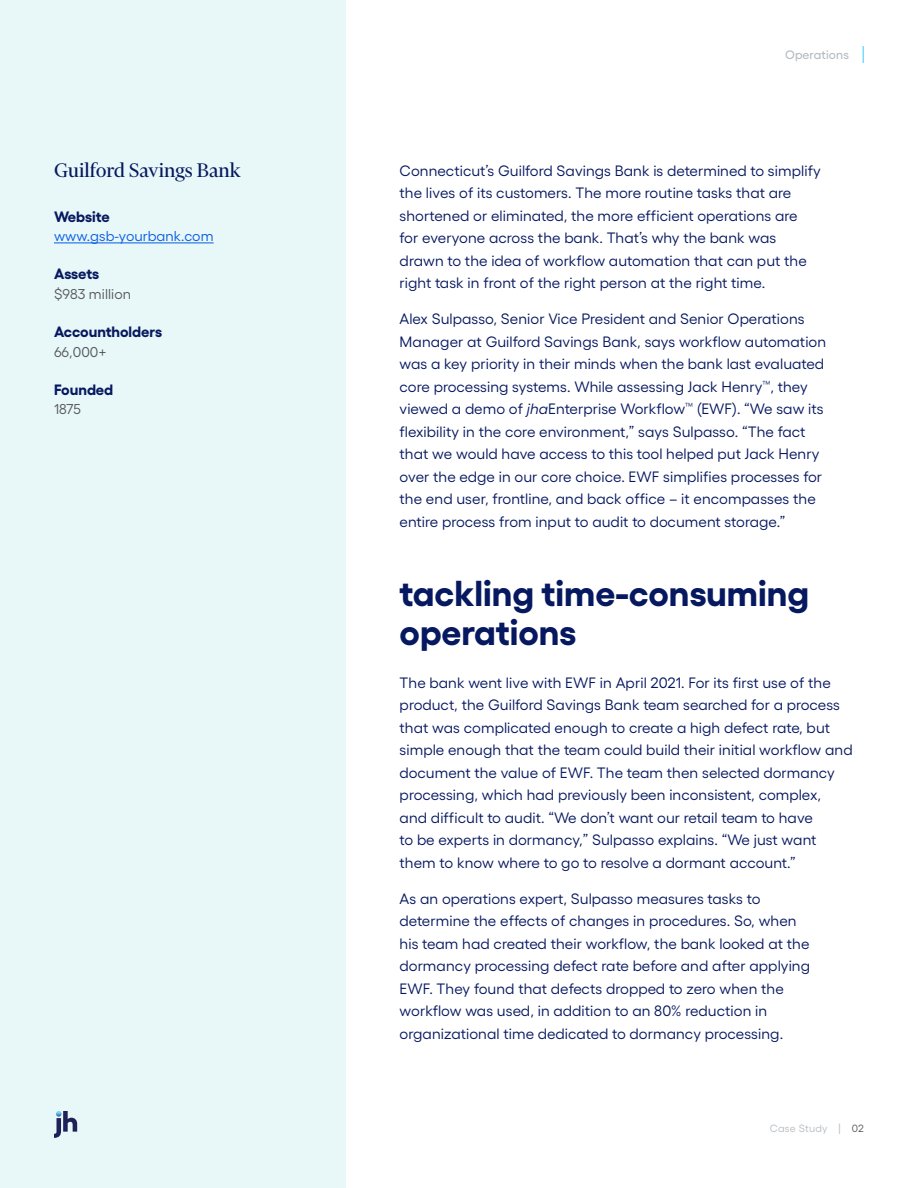
<style>
.page{position:relative;width:918px;height:1188px;background:#fff}
.page>*{position:absolute;margin:0;border:0;box-sizing:border-box;transform-origin:0 0}
.t1{font:700 36px/39px "Gellix";color:#06185f}
.t2{font:22.5px "Financier Display";letter-spacing:.005em;color:#06185f}
.t3{font:15px/22.5px "Gellix";letter-spacing:.005em;color:#06185f}
.t4{font:700 15px "Gellix";letter-spacing:-.005em;color:#06185f}
.t5{font:14.25px "Gellix";letter-spacing:.005em;color:#575a5d}
.t6{font:14.25px "Gellix";letter-spacing:.005em;color:#085ce5}
.t7{font:500 12.3px "Gellix";letter-spacing:.01em;color:#b6bbc0}
.t8{font:10.5px "Gellix";letter-spacing:.025em;color:#b6bbc0}
.s1{font-style:italic}
.s2{color:#575a5d}
</style>
<div class="page">
<div style="left:0;top:0;width:346px;height:1188px;background:#e8f7f7"></div>
<svg style="left:862px;top:46px;width:2px;height:17px"></svg>
<svg style="left:54px;top:1111px;width:23px;height:27px"></svg>
<hr style="left:54px;top:243px;width:160px;height:1px;background:#085ce5">
<h2 class="t2" style="left:54px;top:158px;width:188px">Guilford Savings Bank</h2>
<p class="t4" style="left:54px;top:204px;width:57px">Website</p>
<p class="t6" style="left:54px;top:225px;width:161px">www.gsb-yourbank.com</p>
<p class="t4" style="left:54px;top:262px;width:47px">Assets</p>
<p class="t5" style="left:54px;top:283px;width:79px">$983 million</p>
<p class="t4" style="left:54px;top:320px;width:110px">Accountholders</p>
<p class="t5" style="left:54px;top:341px;width:54px">66,000+</p>
<p class="t4" style="left:54px;top:378px;width:61px">Founded</p>
<p class="t5" style="left:54px;top:398px;width:29px">1875</p>
<p class="t7" style="left:785px;top:45px;width:65px">Operations</p>
<p class="t3" style="left:400px;top:158px;width:423px">Connecticut’s Guilford Savings Bank is determined to simplify the lives of its customers. The more routine tasks that are shortened or eliminated, the more efficient operations are<br>for everyone across the bank. That’s why the bank was drawn to the idea of workflow automation that can put the right task in front of the right person at the right time.</p>
<p class="t3" style="left:400px;top:306px;width:428px">Alex Sulpasso, Senior Vice President and Senior Operations Manager at Guilford Savings Bank, says workflow automation was a key priority in their minds when the bank last evaluated core processing systems. While assessing Jack Henry<sup>™</sup>, they viewed a demo of <span class="s1">jha</span>Enterprise Workflow<sup>™</sup> (EWF). “We saw its flexibility in the core environment,” says Sulpasso. “The fact that we would have access to this tool helped put Jack Henry over the edge in our core choice. EWF simplifies processes for the end user, frontline, and back office – it encompasses the entire process from input to audit to document storage.”</p>
<h1 class="t1" style="left:400px;top:570px;width:411px">tackling time-consuming operations</h1>
<p class="t3" style="left:400px;top:670px;width:455px">The bank went live with EWF in April 2021. For its first use of the product, the Guilford Savings Bank team searched for a process that was complicated enough to create a high defect rate, but simple enough that the team could build their initial workflow and document the value of EWF. The team then selected dormancy processing, which had previously been inconsistent, complex,<br>and difficult to audit. “We don’t want our retail team to have<br>to be experts in dormancy,” Sulpasso explains. “We just want them to know where to go to resolve a dormant account.”</p>
<p class="t3" style="left:400px;top:886px;width:412px">As an operations expert, Sulpasso measures tasks to determine the effects of changes in procedures. So, when his team had created their workflow, the bank looked at the dormancy processing defect rate before and after applying EWF. They found that defects dropped to zero when the workflow was used, in addition to an 80% reduction in organizational time dedicated to dormancy processing.</p>
<p class="t8" style="left:770px;top:1120px;width:96px">Case Study | <span class="s2">02</span></p>
</div>
